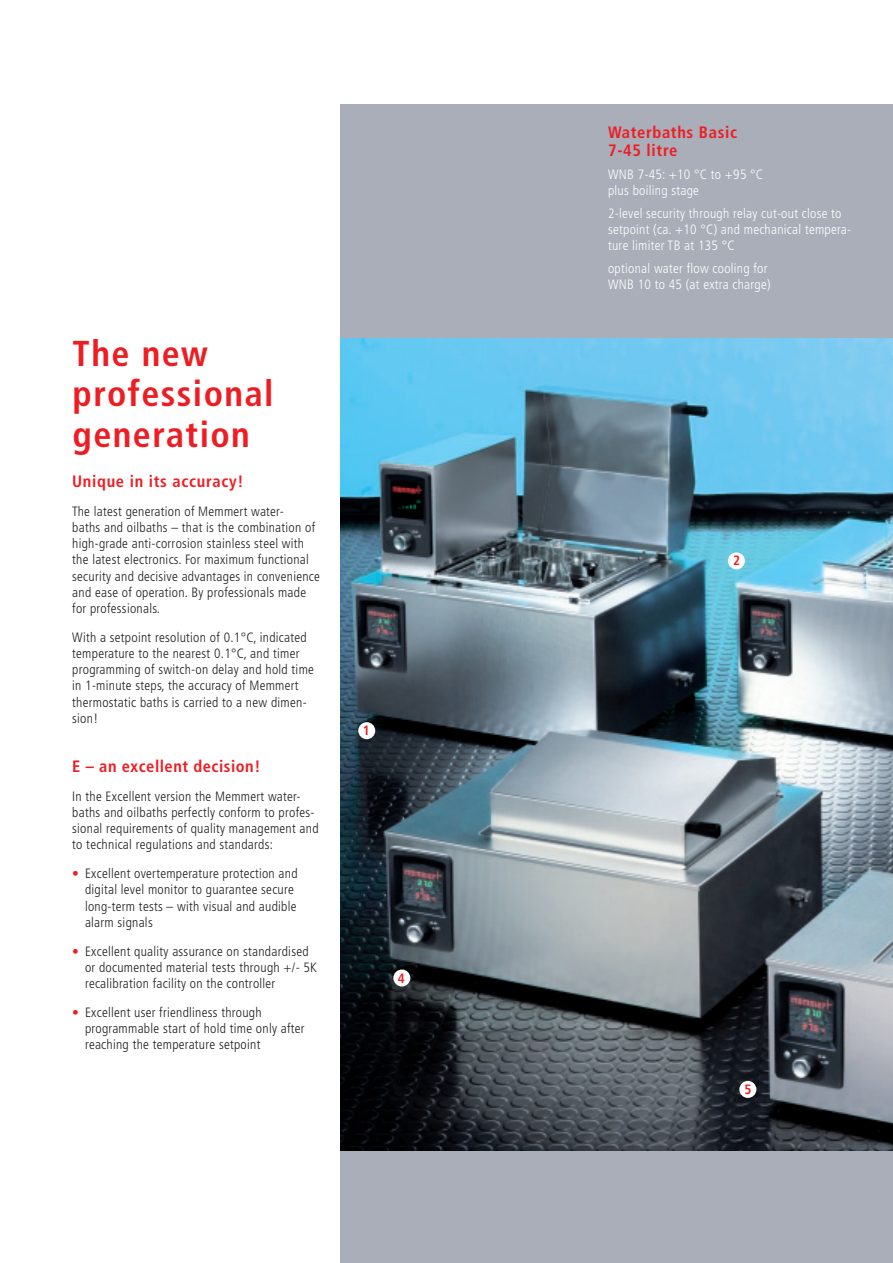
<style>
.page{position:relative;width:893px;height:1263px;background:#fff}
.page>*{position:absolute;margin:0;border:0;box-sizing:border-box;transform-origin:0 0}
.t1{font:700 condensed 36px/40.5px "Frutiger";letter-spacing:.04em;color:#ee1d23}
.t2{font:700 condensed 16.5px/18px "Frutiger";letter-spacing:.04em;color:#ee1d23}
.t3{font:300 condensed 13.5px/16.2px "Frutiger";letter-spacing:.02em;color:#231f20}
.t4{font:300 condensed 13.5px/16.2px "Frutiger";letter-spacing:.02em;color:#fff}
.t5{font:700 condensed 13.5px "Frutiger";color:#ee1d23}
.s1{color:#ee1d23}
</style>
<div class="page">
<div style="left:340px;top:105px;width:553px;height:1158px;background:#a9aeb9"></div>
<img style="left:340px;top:339px;width:553px;height:812px">
<div style="left:393px;top:970px;width:17px;height:17px;background:#fff;border-radius:50%"></div>
<div style="left:358px;top:722px;width:17px;height:17px;background:#fff;border-radius:50%"></div>
<div style="left:728px;top:552px;width:17px;height:17px;background:#fff;border-radius:50%"></div>
<div style="left:739px;top:1081px;width:17px;height:17px;background:#fff;border-radius:50%"></div>
<h1 class="t1" style="left:73px;top:335px;width:202px">The new professional generation</h1>
<p class="t2" style="left:72px;top:473px;width:173px">Unique in its accuracy!</p>
<p class="t3" style="left:72px;top:504px;width:249px">The latest generation of Memmert water-<br>baths and oilbaths – that is the combination of high-grade anti-corrosion stainless steel with the latest electronics. For maximum functional security and decisive advantages in convenience and ease of operation. By professionals made for professionals.</p>
<p class="t3" style="left:72px;top:630px;width:243px">With a setpoint resolution of 0.1°C, indicated temperature to the nearest 0.1°C, and timer programming of switch-on delay and hold time in 1-minute steps, the accuracy of Memmert thermostatic baths is carried to a new dimen&shy;sion!</p>
<p class="t2" style="left:72px;top:758px;width:190px">E – an excellent decision!</p>
<p class="t3" style="left:72px;top:789px;width:248px">In the Excellent version the Memmert water&shy;baths and oilbaths perfectly conform to profes&shy;sional requirements of quality management and to technical regulations and standards:</p>
<p class="t3" style="left:85px;top:866px;width:214px;text-indent:-13px"><span class="s1">•</span> Excellent overtemperature protection and digital level monitor to guarantee secure long-term tests – with visual and audible alarm signals</p>
<p class="t3" style="left:85px;top:944px;width:233px;text-indent:-13px"><span class="s1">•</span> Excellent quality assurance on standardised or documented material tests through +/- 5K recalibration facility on the controller</p>
<p class="t3" style="left:85px;top:1005px;width:221px;text-indent:-13px"><span class="s1">•</span> Excellent user friendliness through programmable start of hold time only after reaching the temperature setpoint</p>
<p class="t5" style="left:363px;top:724px;width:9px">1</p>
<p class="t5" style="left:398px;top:972px;width:9px">4</p>
<p class="t2" style="left:608px;top:124px;width:130px">Waterbaths Basic<br>7-45 litre</p>
<p class="t4" style="left:608px;top:167px;width:157px">WNB 7-45: +10 °C to +95 °C plus boiling stage</p>
<p class="t4" style="left:608px;top:206px;width:245px">2-level security through relay cut-out close to setpoint (ca. +10 °C) and mechanical tempera&shy;ture limiter TB at 135 °C</p>
<p class="t4" style="left:608px;top:261px;width:164px">optional water flow cooling for<br>WNB 10 to 45 (at extra charge)</p>
<p class="t5" style="left:733px;top:554px;width:9px">2</p>
<p class="t5" style="left:744px;top:1083px;width:9px">5</p>
</div>
